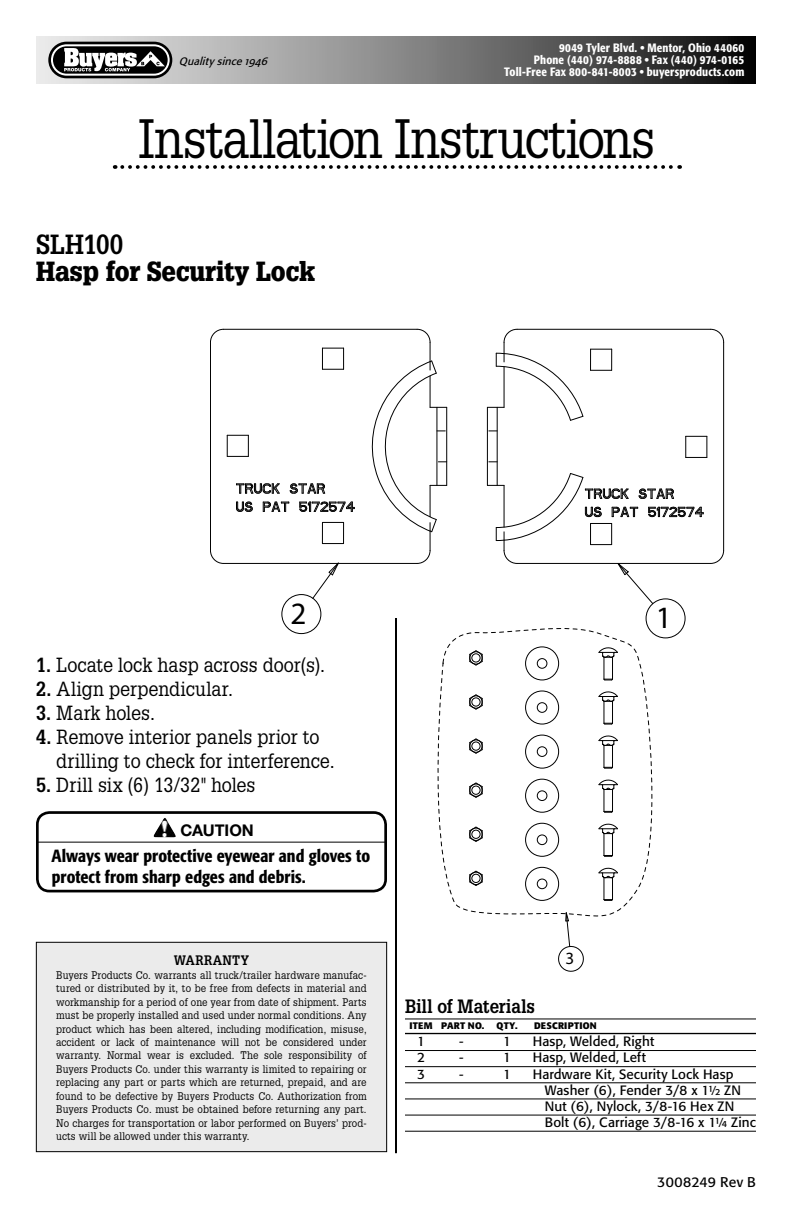
<style>
.page{position:relative;width:792px;height:1224px;background:#fff}
.page>*{position:absolute;margin:0;border:0;box-sizing:border-box;transform-origin:0 0}
.t1{font:54.2px "Glypha";letter-spacing:-.025em;color:#000;scale:.9 1}
.t2{font:31.2px "Myriad";color:#000}
.t3{font:900 27px "Glypha";letter-spacing:.005em;color:#000;scale:.9 1}
.t4{font:700 27px "Glypha";letter-spacing:.005em;color:#000;scale:.9 1}
.t5{font:20px/24px "Glypha";letter-spacing:.005em;color:#000;scale:.9 1}
.t6{font:700 18.8px "Glypha";letter-spacing:-.01em;color:#000;scale:.9 1}
.t7{font:500 condensed 17.4px/20.2px "Formata";color:#000}
.t8{font:17.2px "Myriad";color:#000}
.t9{font:700 16.2px "Helvetica Neue LT";color:#000}
.t10{font:14px "Formata";letter-spacing:.015em;color:#000}
.t11{font:13.4px/16.2px "Formata";letter-spacing:.01em;color:#000}
.t12{font:700 13.4px "Glypha";letter-spacing:.03em;color:#000;scale:.9 1}
.t13{font:500 condensed 12px/12px "Formata";letter-spacing:.015em;color:#fff;text-align:right}
.t14{font:10.8px/13.4px "Glypha";letter-spacing:.01em;color:#000;text-align:justify;scale:.9 1}
.t15{font:italic 10.6px "Formata";color:#000}
.t16{font:700 9.4px "Formata";letter-spacing:.02em;color:#000}
.s1{font-family:"Formata Regular SC"}
.s2{font-weight:700}
</style>
<div class="page">
<svg style="left:36px;top:36px;width:720px;height:48px;background:#777"></svg>
<svg style="left:50px;top:43px;width:121px;height:34px"></svg>
<div style="left:48px;top:42px;width:124px;height:36px;border:3px solid #000;border-radius:17px"></div>
<div style="left:53px;top:46px;width:115px;height:28px;background:#000;border-radius:14px"></div>
<svg style="left:64px;top:48px;width:101px;height:23px"></svg>
<svg style="left:122px;top:165px;width:558px;height:4px"></svg>
<div style="left:36px;top:942px;width:351px;height:210px;background:#ebebeb"></div>
<div style="left:36px;top:942px;width:351px;height:210px;border:1px solid #000"></div>
<hr style="left:395px;top:618px;width:2px;height:535px;background:#000">
<img style="left:166px;top:819px;width:9px;height:15px">
<div style="left:36px;top:811px;width:351px;height:81px;border:3px solid #000;border-radius:12px"></div>
<hr style="left:37px;top:842px;width:349px;height:1px;background:#000">
<svg style="left:311px;top:562px;width:31px;height:38px"></svg>
<div style="left:646px;top:598px;width:40px;height:40px;border:1px solid #000;border-radius:50%"></div>
<div style="left:281px;top:594px;width:40px;height:40px;border:1px solid #000;border-radius:50%"></div>
<hr style="left:210px;top:342px;width:1px;height:208px;background:#000">
<hr style="left:223px;top:563px;width:194px;height:1px;background:#000">
<hr style="left:517px;top:563px;width:194px;height:1px;background:#000">
<hr style="left:487px;top:407px;width:1px;height:78px;background:#000">
<hr style="left:497px;top:407px;width:1px;height:78px;background:#000">
<svg style="left:322px;top:522px;width:22px;height:22px"></svg>
<svg style="left:227px;top:435px;width:22px;height:22px"></svg>
<svg style="left:590px;top:349px;width:22px;height:22px"></svg>
<svg style="left:322px;top:348px;width:22px;height:22px"></svg>
<svg style="left:685px;top:436px;width:22px;height:22px"></svg>
<hr style="left:723px;top:342px;width:1px;height:208px;background:#000">
<svg style="left:299px;top:501px;width:56px;height:11px"></svg>
<svg style="left:236px;top:483px;width:44px;height:11px"></svg>
<hr style="left:223px;top:329px;width:194px;height:1px;background:#000">
<hr style="left:517px;top:329px;width:194px;height:1px;background:#000">
<svg style="left:236px;top:501px;width:17px;height:11px"></svg>
<svg style="left:263px;top:501px;width:26px;height:11px"></svg>
<svg style="left:290px;top:483px;width:36px;height:11px"></svg>
<svg style="left:210px;top:329px;width:14px;height:13px"></svg>
<svg style="left:361px;top:329px;width:86px;height:235px"></svg>
<svg style="left:210px;top:550px;width:14px;height:14px"></svg>
<svg style="left:710px;top:549px;width:14px;height:15px"></svg>
<svg style="left:487px;top:472px;width:217px;height:133px"></svg>
<svg style="left:487px;top:329px;width:97px;height:93px"></svg>
<svg style="left:710px;top:329px;width:14px;height:14px"></svg>
<svg style="left:558px;top:928px;width:26px;height:44px"></svg>
<svg style="left:437px;top:622px;width:225px;height:306px"></svg>
<hr style="left:405px;top:1050px;width:351px;height:1px;background:#000">
<hr style="left:405px;top:1066px;width:351px;height:1px;background:#000">
<hr style="left:405px;top:1082px;width:351px;height:1px;background:#000">
<hr style="left:405px;top:1099px;width:351px;height:1px;background:#000">
<hr style="left:405px;top:1115px;width:351px;height:1px;background:#000">
<hr style="left:405px;top:1131px;width:351px;height:1px;background:#000">
<hr style="left:405px;top:1019px;width:351px;height:1px;background:#000">
<hr style="left:405px;top:1033px;width:351px;height:1px;background:#000">
<p class="t15" style="left:179px;top:55px;width:93px">Quality since<span class="s1">1946</span></p>
<p class="t13" style="left:504px;top:42px;width:242px">9049 Tyler Blvd. • Mentor, Ohio 44060<br>Phone (440) 974-8888 • Fax (440) 974-0165<br>Toll-Free Fax 800-841-8003 • buyersproducts.com</p>
<h1 class="t1" style="left:138px;top:105px;width:576px">Installation Instructions</h1>
<h3 class="t4" style="left:36px;top:227px;width:99px">SLH100</h3>
<h3 class="t3" style="left:36px;top:255px;width:312px">Hasp for Security Lock</h3>
<h2 class="t2" style="left:290px;top:598px;width:17px">2</h2>
<h3 class="t5" style="left:36px;top:652px;width:323px"><span class="s2">1.</span> Locate lock hasp across door(s).</h3>
<h3 class="t5" style="left:36px;top:676px;width:221px"><span class="s2">2.</span> Align perpendicular.</h3>
<h3 class="t5" style="left:36px;top:700px;width:134px"><span class="s2">3.</span> Mark holes.</h3>
<h3 class="t5" style="left:56px;top:724px;width:311px;text-indent:-20px"><span class="s2">4.</span> Remove interior panels prior to drilling to check for interference.</h3>
<h3 class="t5" style="left:36px;top:772px;width:246px"><span class="s2">5.</span> Drill six (6) 13/32" holes</h3>
<h3 class="t9" style="left:180px;top:820px;width:75px">CAUTION</h3>
<h3 class="t7" style="left:51px;top:846px;width:320px">Always wear protective eyewear and gloves to protect from sharp edges and debris.</h3>
<p class="t12" style="left:174px;top:952px;width:85px">Warranty</p>
<p class="t14" style="left:56px;top:968px;width:347px">Buyers Products Co. warrants all truck/trailer hardware manufac&shy;tured or distributed by it, to be free from defects in material and workmanship for a period of one year from date of shipment. Parts must be properly installed and used under normal conditions. Any product which has been altered, including modification, misuse, accident or lack of maintenance will not be considered under warranty. Normal wear is excluded. The sole responsibility of Buyers Products Co. under this warranty is limited to repairing or replacing any part or parts which are returned, prepaid, and are found to be defective by Buyers Products Co. Authorization from Buyers Products Co. must be obtained before returning any part.<br>No charges for transportation or labor performed on Buyers’ prod&shy;ucts will be allowed under this warranty.</p>
<h2 class="t2" style="left:656px;top:602px;width:17px">1</h2>
<h3 class="t8" style="left:565px;top:950px;width:10px">3</h3>
<h3 class="t6" style="left:405px;top:995px;width:146px">Bill of Materials</h3>
<p class="t11" style="left:417px;top:1033px;width:9px">1</p>
<p class="t11" style="left:459px;top:1033px;width:6px">-</p>
<p class="t11" style="left:503px;top:1033px;width:9px">1</p>
<p class="t11" style="left:533px;top:1033px;width:123px">Hasp, Welded, Right</p>
<p class="t11" style="left:417px;top:1050px;width:9px">2</p>
<p class="t11" style="left:459px;top:1050px;width:6px">-</p>
<p class="t11" style="left:503px;top:1050px;width:9px">1</p>
<p class="t11" style="left:533px;top:1050px;width:115px">Hasp, Welded, Left</p>
<p class="t11" style="left:417px;top:1066px;width:9px">3</p>
<p class="t11" style="left:459px;top:1066px;width:6px">-</p>
<p class="t11" style="left:503px;top:1066px;width:9px">1</p>
<p class="t11" style="left:545px;top:1066px;width:213px;text-indent:-12px">Hardware Kit, Security Lock Hasp<br>Washer (6), Fender 3/8 x 1½ ZN<br>Nut (6), Nylock, 3/8-16 Hex ZN<br>Bolt (6), Carriage 3/8-16 x 1¼ Zinc</p>
<p class="t16" style="left:410px;top:1020px;width:76px">ITEM PART NO.</p>
<p class="t16" style="left:497px;top:1020px;width:23px">QTY.</p>
<p class="t16" style="left:534px;top:1020px;width:64px">DESCRIPTION</p>
<p class="t10" style="left:657px;top:1173px;width:100px">3008249 Rev B</p>
</div>
